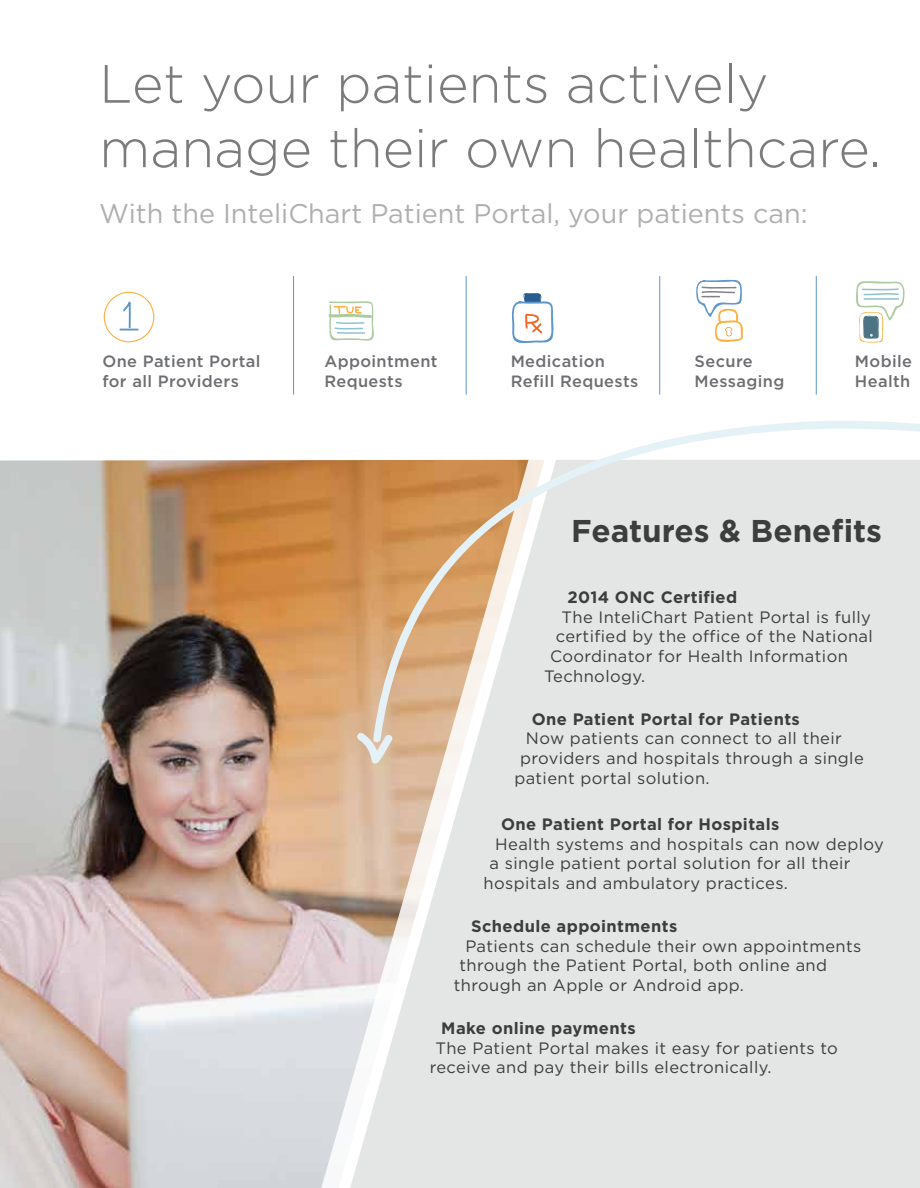
<style>
.page{position:relative;width:920px;height:1188px;background:#fff}
.page>*{position:absolute;margin:0;border:0;box-sizing:border-box;transform-origin:0 0}
.t1{font:300 53.7px/64.5px "Gotham";color:#7b7b7b}
.t2{font:700 31.5px "Gotham";color:#3c3d3d}
.t3{font:27px "Gotham";color:#b0afaf}
.t4{font:16.5px/19.8px "Gotham";letter-spacing:.025em;color:#3c3d3d}
.t5{font:700 16.5px "Gotham";letter-spacing:.025em;color:#3c3d3d}
.t6{font:500 16.35px/19.6px "Gotham";letter-spacing:.025em;color:#6d6e71}
</style>
<div class="page">
<img style="left:0;top:460px;width:314px;height:728px">
<svg style="left:856px;top:281px;width:49px;height:61px"></svg>
<svg style="left:511px;top:292px;width:43px;height:50px"></svg>
<div style="left:104px;top:292px;width:50px;height:50px;border:1px solid #fbb040;border-radius:50%"></div>
<svg style="left:119px;top:301px;width:20px;height:30px"></svg>
<svg style="left:696px;top:279px;width:47px;height:63px"></svg>
<svg style="left:328px;top:301px;width:46px;height:40px"></svg>
<hr style="left:466px;top:276px;width:1px;height:119px;background:#5d96c9">
<hr style="left:293px;top:276px;width:1px;height:119px;background:#5d96c9">
<hr style="left:659px;top:276px;width:1px;height:119px;background:#5d96c9">
<hr style="left:816px;top:276px;width:1px;height:119px;background:#5d96c9">
<svg style="left:314px;top:460px;width:606px;height:728px;background:#e2ddd8"></svg>
<svg style="left:372px;top:342px;width:548px;height:402px;fill:#e4e5e5"></svg>
<h1 class="t1" style="left:99px;top:51px;width:784px">Let your patients actively manage their own healthcare.</h1>
<h3 class="t3" style="left:99px;top:199px;width:710px">With the InteliChart Patient Portal, your patients can:</h3>
<p class="t6" style="left:102px;top:351px;width:160px">One Patient Portal for all Providers</p>
<p class="t6" style="left:854px;top:351px;width:59px">Mobile<br>Health</p>
<p class="t6" style="left:510px;top:351px;width:129px">Medication<br>Refill Requests</p>
<p class="t6" style="left:324px;top:351px;width:115px">Appointment<br>Requests</p>
<p class="t6" style="left:694px;top:351px;width:91px">Secure<br>Messaging</p>
<h2 class="t2" style="left:571px;top:512px;width:312px">Features &amp; Benefits</h2>
<p class="t5" style="left:567px;top:588px;width:171px">2014 ONC Certified</p>
<p class="t4" style="left:561px;top:607px;width:311px">The InteliChart Patient Portal is fully</p>
<p class="t4" style="left:555px;top:626px;width:318px">certified by the office of the National</p>
<p class="t4" style="left:550px;top:646px;width:299px">Coordinator for Health Information</p>
<p class="t4" style="left:544px;top:666px;width:103px">Technology.</p>
<p class="t5" style="left:531px;top:709px;width:269px">One Patient Portal for Patients</p>
<p class="t4" style="left:526px;top:728px;width:317px">Now patients can connect to all their</p>
<p class="t4" style="left:520px;top:748px;width:345px">providers and hospitals through a single</p>
<p class="t4" style="left:514px;top:768px;width:197px">patient portal solution.</p>
<p class="t5" style="left:501px;top:814px;width:280px">One Patient Portal for Hospitals</p>
<p class="t4" style="left:495px;top:833px;width:390px">Health systems and hospitals can now deploy</p>
<p class="t4" style="left:489px;top:853px;width:362px">a single patient portal solution for all their</p>
<p class="t4" style="left:483px;top:873px;width:306px">hospitals and ambulatory practices.</p>
<p class="t5" style="left:471px;top:916px;width:208px">Schedule appointments</p>
<p class="t4" style="left:465px;top:935px;width:397px">Patients can schedule their own appointments</p>
<p class="t4" style="left:459px;top:955px;width:369px">through the Patient Portal, both online and</p>
<p class="t4" style="left:454px;top:975px;width:292px">through an Apple or Android app.</p>
<p class="t5" style="left:441px;top:1018px;width:196px">Make online payments</p>
<p class="t4" style="left:430px;top:1037px;width:409px;text-indent:6px">The Patient Portal makes it easy for patients to receive and pay their bills electronically.</p>
</div>
